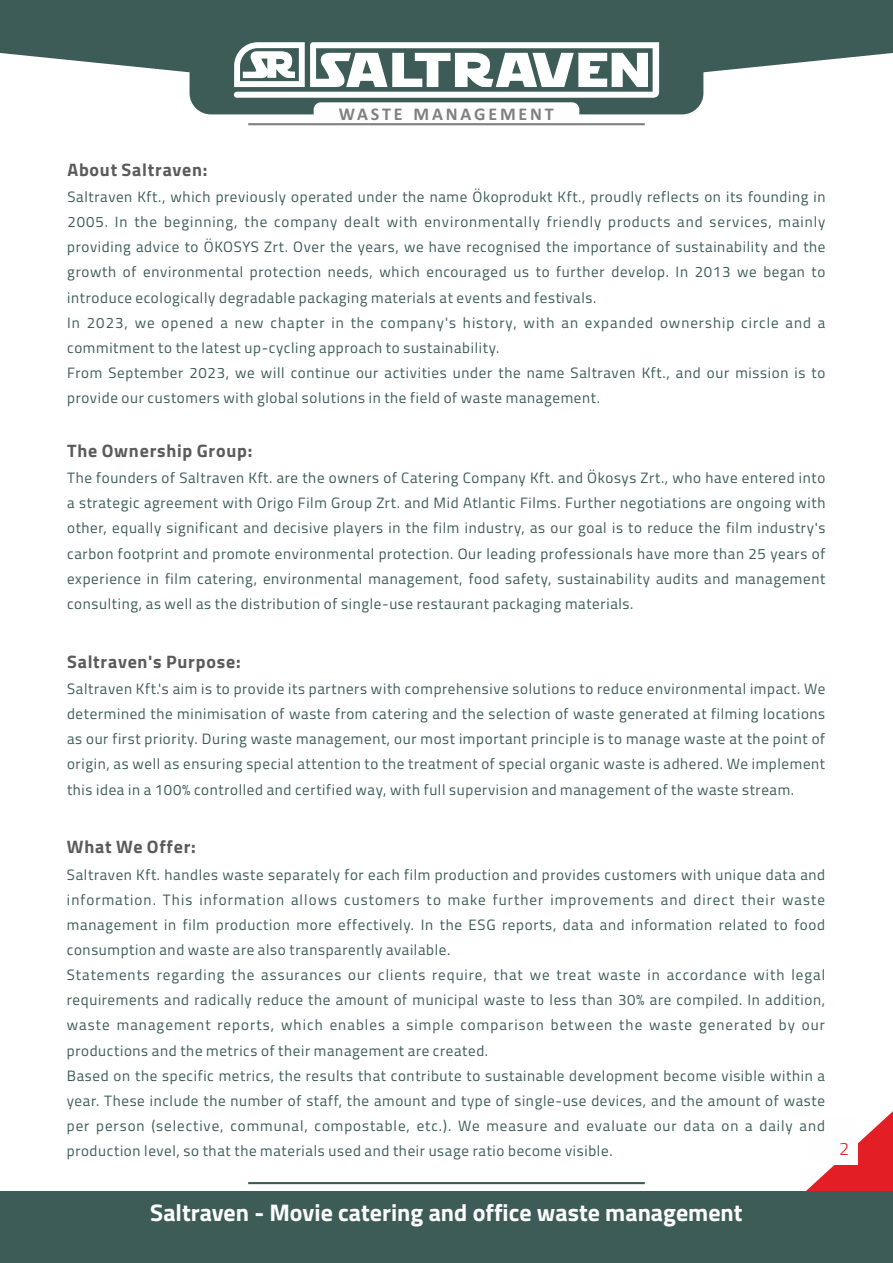
<style>
.page{position:relative;width:893px;height:1263px;background:#fff}
.page>*{position:absolute;margin:0;border:0;box-sizing:border-box;transform-origin:0 0}
.t1{font:700 24px "Titillium Web";color:#fefefe}
.t2{font:700 18px "Titillium Web";letter-spacing:.045em;color:#5b5b5b}
.t3{font:700 18px "Calibri";letter-spacing:.155em;color:#808080}
.t4{font:300 18px "Titillium Web";color:#e31e24}
.t5{font:15px/25px "Titillium Web";letter-spacing:.045em;color:#3d5c57}
</style>
<div class="page">
<svg style="left:806px;top:1111px;width:87px;height:80px"></svg>
<div style="left:808px;top:1115px;width:50px;height:50px;background:#fefefe"></div>
<div style="left:0;top:1191px;width:893px;height:72px;background:#3d5c57"></div>
<svg style="left:0;top:0;width:893px;height:114px;fill:#3d5c57"></svg>
<div style="left:314px;top:102px;width:265px;height:26px;background:#fefefe;border-radius:7px"></div>
<svg style="left:234px;top:42px;width:425px;height:56px"></svg>
<hr style="left:248px;top:123px;width:397px;height:2px;background:#808080">
<hr style="left:248px;top:1182px;width:397px;height:2px;background:#3d5c57">
<p class="t3" style="left:339px;top:106px;width:216px">WASTE MANAGEMENT</p>
<p class="t2" style="left:67px;top:155px;width:142px">About Saltraven:</p>
<p class="t5" style="left:67px;top:184px;width:760px">Saltraven Kft., which previously operated under the name Ökoprodukt Kft., proudly reflects on its founding in 2005. In the beginning, the company dealt with environmentally friendly products and services, mainly providing advice to ÖKOSYS Zrt. Over the years, we have recognised the importance of sustainability and the growth of environmental protection needs, which encouraged us to further develop. In 2013 we began to introduce ecologically degradable packaging materials at events and festivals.<br>In 2023, we opened a new chapter in the company's history, with an expanded ownership circle and a commitment to the latest up-cycling approach to sustainability.<br>From September 2023, we will continue our activities under the name Saltraven Kft., and our mission is to provide our customers with global solutions in the field of waste management.</p>
<p class="t2" style="left:67px;top:436px;width:187px">The Ownership Group:</p>
<p class="t5" style="left:67px;top:465px;width:760px;text-align:justify">The founders of Saltraven Kft. are the owners of Catering Company Kft. and Ökosys Zrt., who have entered into a strategic agreement with Origo Film Group Zrt. and Mid Atlantic Films. Further negotiations are ongoing with other, equally significant and decisive players in the film industry, as our goal is to reduce the film industry's carbon footprint and promote environmental protection. Our leading professionals have more than 25 years of experience in film catering, environmental management, food safety, sustainability audits and management consulting, as well as the distribution of single-use restaurant packaging materials.</p>
<p class="t2" style="left:67px;top:647px;width:175px">Saltraven's Purpose:</p>
<p class="t5" style="left:67px;top:676px;width:760px;text-align:justify">Saltraven Kft.'s aim is to provide its partners with comprehensive solutions to reduce environmental impact. We determined the minimisation of waste from catering and the selection of waste generated at filming locations as our first priority. During waste management, our most important principle is to manage waste at the point of origin, as well as ensuring special attention to the treatment of special organic waste is adhered. We implement this idea in a 100% controlled and certified way, with full supervision and management of the waste stream.</p>
<p class="t2" style="left:67px;top:833px;width:130px">What We Offer:</p>
<p class="t5" style="left:67px;top:862px;width:760px">Saltraven Kft. handles waste separately for each film production and provides customers with unique data and information. This information allows customers to make further improvements and direct their waste management in film production more effectively. In the ESG reports, data and information related to food consumption and waste are also transparently available.<br>Statements regarding the assurances our clients require, that we treat waste in accordance with legal requirements and radically reduce the amount of municipal waste to less than 30% are compiled. In addition, waste management reports, which enables a simple comparison between the waste generated by our productions and the metrics of their management are created.<br>Based on the specific metrics, the results that contribute to sustainable development become visible within a year. These include the number of staff, the amount and type of single-use devices, and the amount of waste per person (selective, communal, compostable, etc.). We measure and evaluate our data on a daily and production level, so that the materials used and their usage ratio become visible.</p>
<p class="t4" style="left:839px;top:1134px;width:12px">2</p>
<h1 class="t1" style="left:150px;top:1193px;width:594px">Saltraven - Movie catering and office waste management</h1>
</div>
